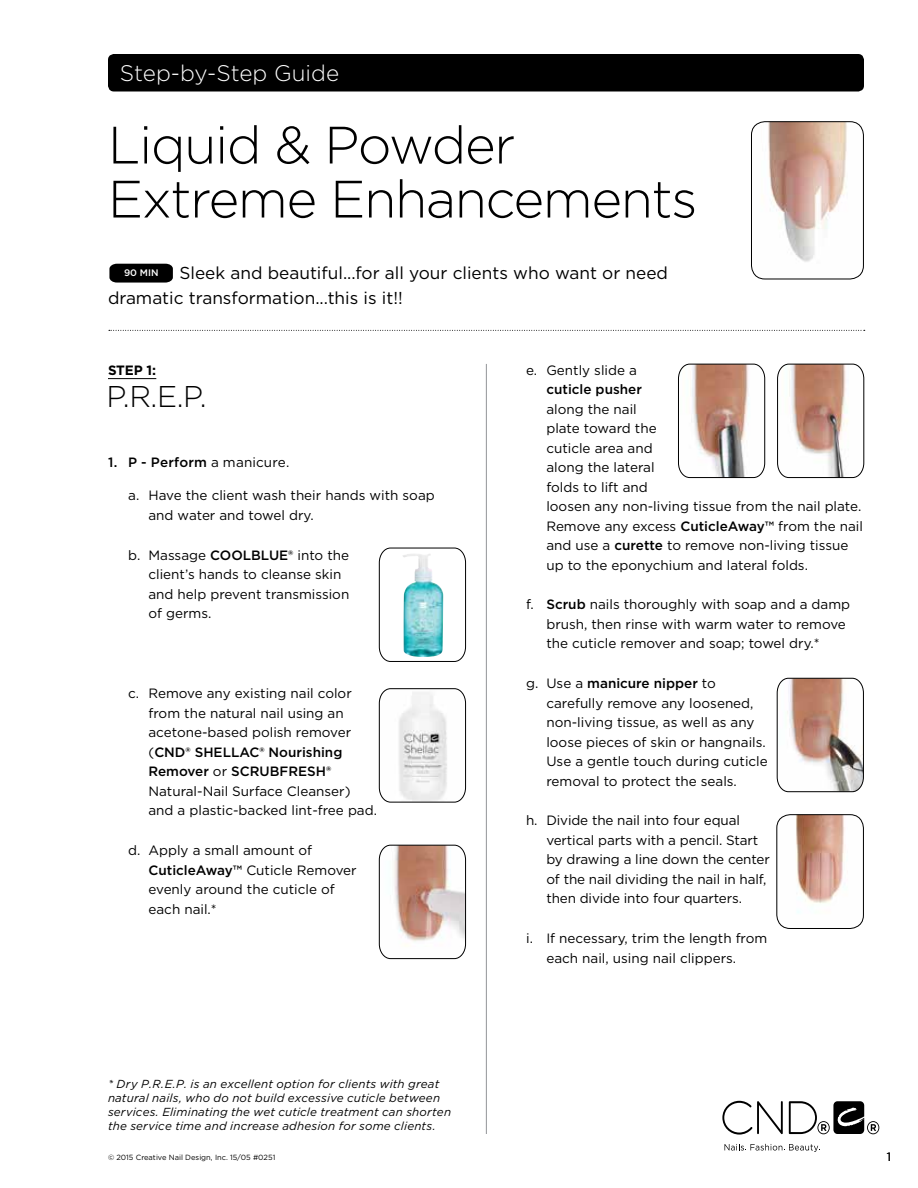
<style>
.page{position:relative;width:918px;height:1188px;background:#fff}
.page>*{position:absolute;margin:0;border:0;box-sizing:border-box;transform-origin:0 0}
.t1{font:300 52.5px/54px "Gotham";letter-spacing:-.025em;color:#000}
.t2{font:300 30px "Gotham";color:#000}
.t3{font:300 22.5px "Gotham";color:#fff}
.t4{font:17.25px/25.5px "Gotham";color:#000}
.t5{font:13.5px/19.5px "Gotham";color:#000}
.t6{font:500 13.5px "Gotham";color:#000}
.t7{font:700 13.5px "Gotham";color:#000}
.t8{font:12px "Gotham";color:#000}
.t9{font:italic 11.7px/14px "Gotham";letter-spacing:.015em;color:#000}
.t10{font:7.5px "Gotham";color:#000}
.s1{font-weight:400}
.s2{font-weight:500}
</style>
<div class="page">
<svg style="left:725px;top:1144px;width:95px;height:8px"></svg>
<svg style="left:722px;top:1101px;width:157px;height:34px"></svg>
<div style="left:108px;top:54px;width:756px;height:38px;background:#000;border-radius:6px"></div>
<hr style="left:486px;top:364px;width:1px;height:770px;background:#939598">
<svg style="left:678px;top:364px;width:87px;height:114px"></svg>
<svg style="left:777px;top:364px;width:87px;height:114px"></svg>
<svg style="left:777px;top:678px;width:87px;height:114px"></svg>
<img style="left:777px;top:815px;width:86px;height:113px">
<div style="left:777px;top:814px;width:87px;height:115px;border:1px solid #000;border-radius:14px"></div>
<hr style="left:108px;top:378px;width:48px;height:1px;background:#000">
<svg style="left:379px;top:548px;width:87px;height:114px"></svg>
<svg style="left:379px;top:688px;width:87px;height:115px"></svg>
<svg style="left:379px;top:845px;width:87px;height:114px"></svg>
<svg style="left:109px;top:264px;width:64px;height:19px"></svg>
<svg style="left:109px;top:330px;width:756px;height:1px"></svg>
<img style="left:751px;top:122px;width:112px;height:157px">
<div style="left:751px;top:122px;width:113px;height:157px;border:1px solid #000;border-radius:13px"></div>
<h3 class="t3" style="left:120px;top:59px;width:221px">Step-by-Step Guide</h3>
<h1 class="t1" style="left:108px;top:117px;width:591px">Liquid &amp; Powder<br>Extreme Enhancements</h1>
<p class="t4" style="left:108px;top:260px;width:562px;text-indent:16px"><sup>90</sup> <sup>MIN</sup> Sleek and beautiful...for all your clients who want or need dramatic transformation...this is it!!</p>
<p class="t7" style="left:108px;top:361px;width:50px">STEP 1:</p>
<h2 class="t2" style="left:106px;top:378px;width:102px">P.R.E.P.</h2>
<p class="t6" style="left:108px;top:454px;width:183px">1. P - Perform <span class="s1">a manicure.</span></p>
<p class="t5" style="left:148px;top:486px;width:288px;text-indent:-20px">a. Have the client wash their hands with soap and water and towel dry.</p>
<p class="t5" style="left:148px;top:545px;width:202px;text-indent:-20px">b. Massage <span class="s2">CoolBlue®</span> into the client’s hands to cleanse skin and help prevent transmission of germs.</p>
<p class="t5" style="left:148px;top:684px;width:230px;text-indent:-20px">c. Remove any existing nail color from the natural nail using an acetone-based polish remover (<span class="s2">CND® Shellac® Nourishing<br>Remover</span> or <span class="s2">ScrubFresh®<br></span>Natural-Nail Surface Cleanser) and a plastic-backed lint-free pad.</p>
<p class="t5" style="left:148px;top:840px;width:210px;text-indent:-20px">d. Apply a small amount of<br><span class="s2">CuticleAway™</span> Cuticle Remover evenly around the cuticle of each nail.*</p>
<p class="t9" style="left:108px;top:1077px;width:345px">* Dry P.R.E.P. is an excellent option for clients with great natural nails, who do not build excessive cuticle between services. Eliminating the wet cuticle treatment can shorten the service time and increase adhesion for some clients.</p>
<p class="t5" style="left:526px;top:360px;width:112px">e. Gently slide a</p>
<p class="t6" style="left:546px;top:381px;width:97px">cuticle pusher</p>
<p class="t5" style="left:546px;top:399px;width:318px">along the nail<br>plate toward the<br>cuticle area and<br>along the lateral<br>folds to lift and<br>loosen any non-living tissue from the nail plate.<br>Remove any excess <span class="s2">CuticleAway™</span> from the nail and use a <span class="s2">curette</span> to remove non-living tissue up to the eponychium and lateral folds.</p>
<p class="t5" style="left:546px;top:595px;width:305px;text-indent:-20px">f. <span class="s2">Scrub</span> nails thoroughly with soap and a damp brush, then rinse with warm water to remove the cuticle remover and soap; towel dry.*</p>
<p class="t5" style="left:546px;top:673px;width:223px;text-indent:-20px">g. Use a <span class="s2">manicure nipper</span> to carefully remove any loosened, non-living tissue, as well as any loose pieces of skin or hangnails.<br>Use a gentle touch during cuticle removal to protect the seals.</p>
<p class="t5" style="left:546px;top:811px;width:225px;text-indent:-20px">h. Divide the nail into four equal vertical parts with a pencil. Start by drawing a line down the center of the nail dividing the nail in half, then divide into four quarters.</p>
<p class="t5" style="left:546px;top:928px;width:223px;text-indent:-20px">i. If necessary, trim the length from each nail, using nail clippers.</p>
<p class="t10" style="left:108px;top:1153px;width:169px">© 2015 Creative Nail Design, Inc. 15/05 #0251</p>
<p class="t8" style="left:887px;top:1149px;width:6px">1</p>
</div>
